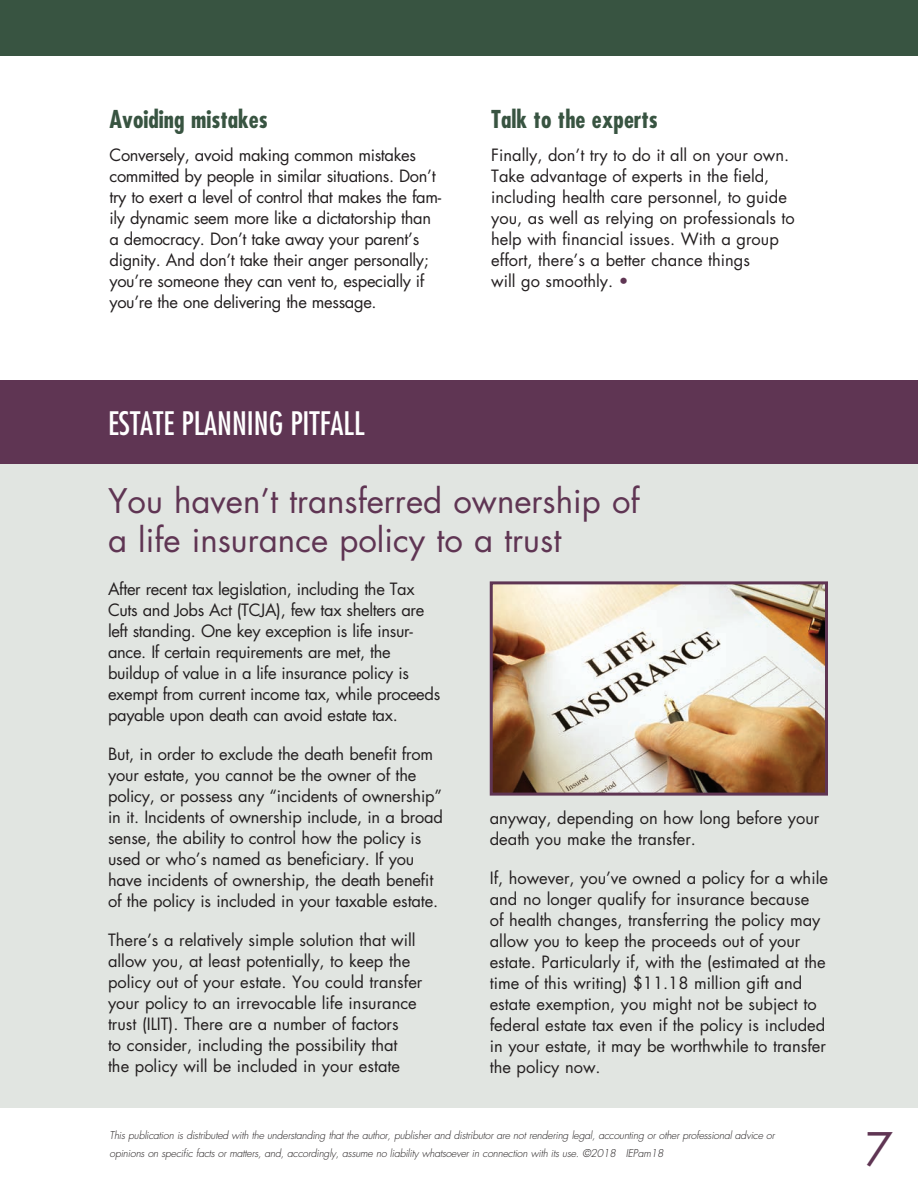
<style>
.page{position:relative;width:918px;height:1188px;background:#fff}
.page>*{position:absolute;margin:0;border:0;box-sizing:border-box;transform-origin:0 0}
.t1{font:45px "Futura Std";color:#5f3553}
.t2{font:33px/39.6px "Futura Std";color:#5f3553}
.t3{font:condensed 31.5px "Futura Std";color:#fff}
.t4{font:700 condensed 24px "Futura Std";color:#385441}
.t5{font:16.5px/21px "Futura Std";color:#231f20}
.t6{font:16.5px/21px "Futura Std";letter-spacing:-.02em;color:#231f20}
.t7{font:italic 300 10.5px/18px "Futura Std";letter-spacing:-.02em;color:#231f20}
.s1{color:#5f3553}
</style>
<div class="page">
<div style="left:0;top:421px;width:918px;height:687px;background:#e1e5e1"></div>
<div style="left:0;top:380px;width:918px;height:84px;background:#5f3553"></div>
<div style="left:0;top:0;width:918px;height:55px;background:#385441"></div>
<img style="left:494px;top:585px;width:330px;height:207px">
<div style="left:490px;top:581px;width:338px;height:215px;border:3px solid #5f3553"></div>
<h3 class="t4" style="left:110px;top:104px;width:160px">Avoiding mistakes</h3>
<p class="t6" style="left:110px;top:144px;width:333px">Conversely, avoid making common mistakes committed by people in similar situations. Don’t try to exert a level of control that makes the fam&shy;ily dynamic seem more like a dictatorship than a democracy. Don’t take away your parent’s dignity. And don’t take their anger personally; you’re someone they can vent to, especially if you’re the one delivering the message.</p>
<h3 class="t4" style="left:491px;top:104px;width:168px">Talk to the experts</h3>
<p class="t5" style="left:491px;top:144px;width:305px">Finally, don’t try to do it all on your own.<br>Take advantage of experts in the field, including health care personnel, to guide you, as well as relying on professionals to help with financial issues. With a group effort, there’s a better chance things<br>will go smoothly. <span class="s1">•</span></p>
<h3 class="t3" style="left:108px;top:404px;width:258px">ESTATE PLANNING PITFALL</h3>
<h2 class="t2" style="left:108px;top:481px;width:533px">You haven’t transferred ownership of a life insurance policy to a trust</h2>
<p class="t6" style="left:108px;top:579px;width:334px">After recent tax legislation, including the Tax Cuts and Jobs Act (TCJA), few tax shelters are left standing. One key exception is life insur&shy;ance. If certain requirements are met, the buildup of value in a life insurance policy is exempt from current income tax, while proceeds payable upon death can avoid estate tax.</p>
<p class="t5" style="left:108px;top:744px;width:337px">But, in order to exclude the death benefit from your estate, you cannot be the owner of the policy, or possess any “incidents of ownership” in it. Incidents of ownership include, in a broad sense, the ability to control how the policy is used or who’s named as beneficiary. If you have incidents of ownership, the death benefit of the policy is included in your taxable estate.</p>
<p class="t5" style="left:108px;top:930px;width:316px">There’s a relatively simple solution that will allow you, at least potentially, to keep the policy out of your estate. You could transfer your policy to an irrevocable life insurance trust (ILIT). There are a number of factors<br>to consider, including the possibility that the policy will be included in your estate</p>
<p class="t5" style="left:490px;top:808px;width:331px">anyway, depending on how long before your death you make the transfer.</p>
<p class="t5" style="left:490px;top:868px;width:340px">If, however, you’ve owned a policy for a while and no longer qualify for insurance because<br>of health changes, transferring the policy may allow you to keep the proceeds out of your estate. Particularly if, with the (estimated at the time of this writing) $11.18 million gift and estate exemption, you might not be subject to federal estate tax even if the policy is included in your estate, it may be worthwhile to transfer the policy now.</p>
<p class="t7" style="left:110px;top:1126px;width:667px">This publication is distributed with the understanding that the author, publisher and distributor are not rendering legal, accounting or other professional advice or opinions on specific facts or matters, and, accordingly, assume no liability whatsoever in connection with its use. ©2018 IEPam18</p>
<h1 class="t1" style="left:865px;top:1120px;width:29px">7</h1>
</div>
